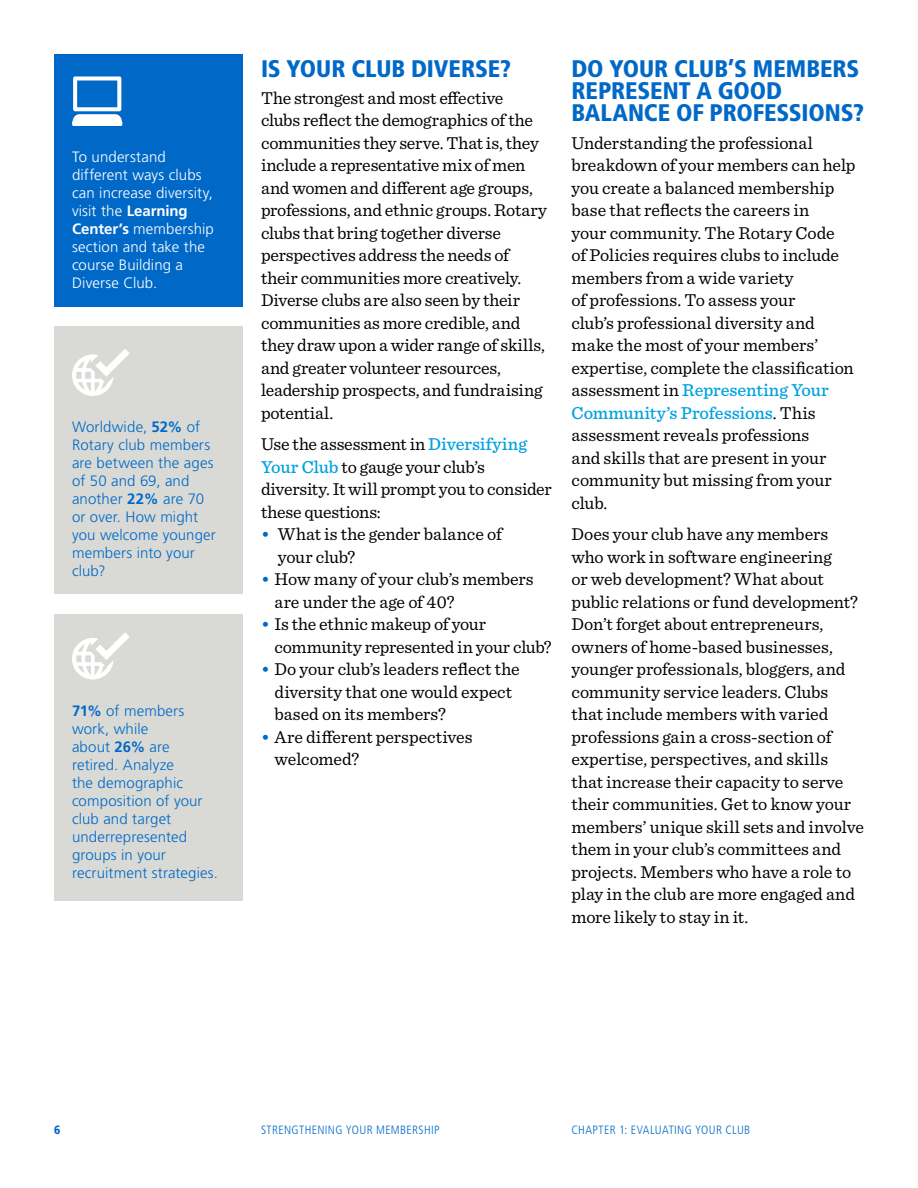
<style>
.page{position:relative;width:918px;height:1188px;background:#fff}
.page>*{position:absolute;margin:0;border:0;box-sizing:border-box;transform-origin:0 0}
.t1{font:900 condensed 24px/22.5px "Frutiger LT Std";letter-spacing:-.005em;color:#0069c8}
.t2{font:18px/22.5px "Sentinel";letter-spacing:-.01em;color:#000}
.t3{font:300 15px/18px "Frutiger LT Std";letter-spacing:.01em;color:#0069c8}
.t4{font:300 15px/18px "Frutiger LT Std";letter-spacing:.01em;color:#fff}
.t5{font:300 condensed 12px "Frutiger LT Std";letter-spacing:.035em;color:#0069c8}
.t6{font:900 condensed 12px "Frutiger LT Std";color:#0069c8}
.s1{font-weight:700}
.s2{font-weight:500;color:#00a2e0}
.s3{font-weight:500;color:#0069c8}
</style>
<div class="page">
<div style="left:54px;top:614px;width:189px;height:286px;background:#d9dad5"></div>
<svg style="left:72px;top:632px;width:58px;height:47px"></svg>
<div style="left:54px;top:327px;width:189px;height:267px;background:#d9dad5"></div>
<svg style="left:72px;top:349px;width:58px;height:47px"></svg>
<div style="left:54px;top:54px;width:189px;height:252px;background:#0069c8"></div>
<svg style="left:72px;top:76px;width:50px;height:50px"></svg>
<p class="t4" style="left:72px;top:148px;width:143px">To understand different ways clubs can increase diversity, visit the <span class="s1">Learning<br>Center’s</span> membership section and take the course Building a<br>Diverse Club.</p>
<p class="t3" style="left:72px;top:418px;width:145px">Worldwide, <span class="s1">52%</span> of<br>Rotary club members are between the ages of 50 and 69, and another <span class="s1">22%</span> are 70 or over. How might you welcome younger members into your club?</p>
<p class="t3" style="left:72px;top:702px;width:148px"><span class="s1">71%</span> of members work, while<br>about <span class="s1">26%</span> are retired. Analyze<br>the demographic composition of your club and target underrepresented groups in your recruitment strategies.</p>
<h1 class="t1" style="left:261px;top:57px;width:251px">IS YOUR CLUB DIVERSE?</h1>
<p class="t2" style="left:261px;top:85px;width:287px">The strongest and most effective clubs reflect the demographics of the communities they serve. That is, they include a representative mix of men and women and different age groups, professions, and ethnic groups. Rotary clubs that bring together diverse perspectives address the needs of their communities more creatively.<br>Diverse clubs are also seen by their communities as more credible, and they draw upon a wider range of skills, and greater volunteer resources, leadership prospects, and fundraising potential.</p>
<p class="t2" style="left:261px;top:432px;width:292px">Use the assessment in <span class="s2">Diversifying<br>Your Club</span> to gauge your club’s diversity. It will prompt you to consider these questions:</p>
<p class="t2" style="left:278px;top:522px;width:226px;text-indent:-17px"><span class="s3">•</span> What is the gender balance of your club?</p>
<p class="t2" style="left:274px;top:567px;width:261px;text-indent:-14px"><span class="s3">•</span> How many of your club’s members are under the age of 40?</p>
<p class="t2" style="left:274px;top:612px;width:279px;text-indent:-14px"><span class="s3">•</span> Is the ethnic makeup of your community represented in your club?</p>
<p class="t2" style="left:274px;top:657px;width:247px;text-indent:-14px"><span class="s3">•</span> Do your club’s leaders reflect the diversity that one would expect based on its members?</p>
<p class="t2" style="left:274px;top:724px;width:200px;text-indent:-14px"><span class="s3">•</span> Are different perspectives welcomed?</p>
<h1 class="t1" style="left:572px;top:57px;width:294px">DO YOUR CLUB’S MEMBERS<br>REPRESENT A GOOD<br>BALANCE OF PROFESSIONS?</h1>
<p class="t2" style="left:572px;top:130px;width:286px">Understanding the professional breakdown of your members can help you create a balanced membership base that reflects the careers in<br>your community. The Rotary Code<br>of Policies requires clubs to include members from a wide variety<br>of professions. To assess your<br>club’s professional diversity and make the most of your members’ expertise, complete the classification assessment in <span class="s2">Representing Your<br>Community’s Professions</span>. This assessment reveals professions<br>and skills that are present in your community but missing from your club.</p>
<p class="t2" style="left:572px;top:522px;width:294px">Does your club have any members who work in software engineering<br>or web development? What about public relations or fund development?<br>Don’t forget about entrepreneurs, owners of home-based businesses, younger professionals, bloggers, and community service leaders. Clubs that include members with varied professions gain a cross-section of expertise, perspectives, and skills that increase their capacity to serve their communities. Get to know your members’ unique skill sets and involve them in your club’s committees and projects. Members who have a role to play in the club are more engaged and more likely to stay in it.</p>
<p class="t6" style="left:54px;top:1123px;width:8px">6</p>
<p class="t5" style="left:261px;top:1123px;width:180px">STRENGTHENING YOUR MEMBERSHIP</p>
<p class="t5" style="left:572px;top:1123px;width:180px">CHAPTER 1: EVALUATING YOUR CLUB</p>
</div>
